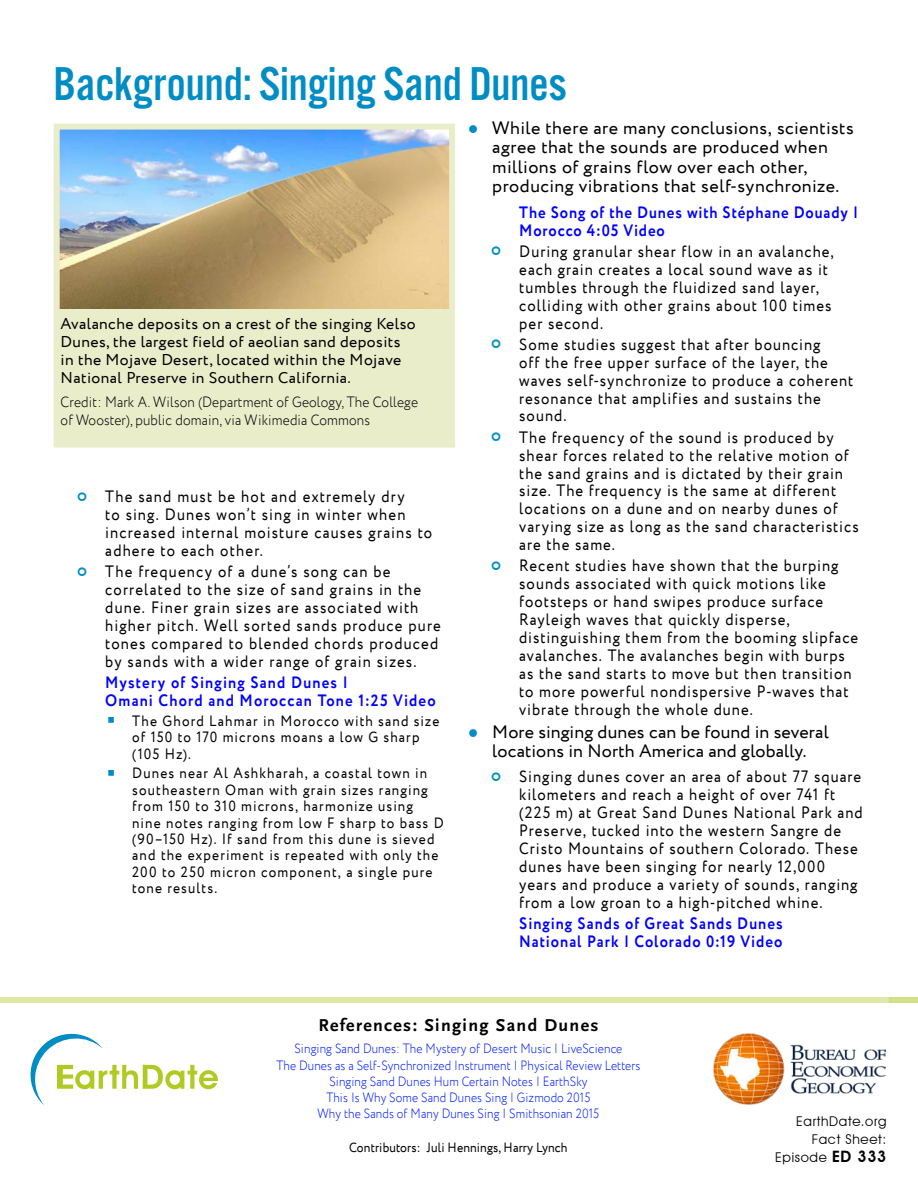
<style>
.page{position:relative;width:918px;height:1188px;background:#fff}
.page>*{position:absolute;margin:0;border:0;box-sizing:border-box;transform-origin:0 0}
.t1{font:49.35px "Alternate Got No 3 D";color:#008dc4}
.t2{font:18px/19.4px "Circe";letter-spacing:.02em;color:#000}
.t3{font:700 18px "Scala Sans Pro";letter-spacing:.075em;color:#000}
.t4{font:16.5px/18px "Circe";letter-spacing:.07em;color:#000;scale:.9 1}
.t5{font:700 16.5px/18px "Circe";letter-spacing:.07em;color:#00f;scale:.9 1}
.t6{font:15.75px/18px "Circe";letter-spacing:.025em;color:#000}
.t7{font:15px/16.5px "Circe";letter-spacing:.08em;color:#000;scale:.9 1}
.t8{font:300 15px/18px "Circe";letter-spacing:.01em;color:#000;scale:.9 1}
.t9{font:300 13.5px/16.2px "Circe";letter-spacing:.01em;color:#001bff;text-align:center;scale:.87 1}
.t10{font:13.5px "Circe";letter-spacing:.01em;color:#000;scale:.9 1}
.t11{font:13.5px/18px "Avant Garde IT Cby BT";letter-spacing:.05em;color:#000;text-align:right}
.s1{color:#008dc4}
.s2{font-weight:600;font-size:15.75px}
</style>
<div class="page">
<img style="left:713px;top:1034px;width:173px;height:71px">
<svg style="left:30px;top:1033px;width:188px;height:72px"></svg>
<div style="left:0;top:998px;width:918px;height:5px;background:#dee7a6"></div>
<div style="left:889px;top:998px;width:29px;height:5px;background:#d2df86"></div>
<svg style="left:53px;top:123px;width:402px;height:325px;background:#c8cab3"></svg>
<h1 class="t1" style="left:53px;top:58px;width:515px">Background: Singing Sand Dunes</h1>
<p class="t6" style="left:61px;top:315px;width:357px">Avalanche deposits on a crest of the singing Kelso Dunes, the largest field of aeolian sand deposits in the Mojave Desert, located within the Mojave National Preserve in Southern California.</p>
<p class="t8" style="left:61px;top:393px;width:399px">Credit: Mark A. Wilson (Department of Geology, The College of Wooster), public domain, via Wikimedia Commons</p>
<p class="t4" style="left:105px;top:488px;width:365px">The sand must be hot and extremely dry<br>to sing. Dunes won’t sing in winter when increased internal moisture causes grains to adhere to each other.</p>
<p class="t4" style="left:105px;top:563px;width:374px">The frequency of a dune’s song can be correlated to the size of sand grains in the dune. Finer grain sizes are associated with higher pitch. Well sorted sands produce pure tones compared to blended chords produced by sands with a wider range of grain sizes.</p>
<p class="t5" style="left:105px;top:674px;width:369px">Mystery of Singing Sand Dunes |<br>Omani Chord and Moroccan Tone 1:25 Video</p>
<p class="t7" style="left:132px;top:713px;width:343px;text-indent:-25px"><span class="s1">▪</span> The Ghord Lahmar in Morocco with sand size of 150 to 170 microns moans a low G sharp (105 Hz).</p>
<p class="t7" style="left:132px;top:765px;width:347px;text-indent:-25px"><span class="s1">▪</span> Dunes near Al Ashkharah, a coastal town in southeastern Oman with grain sizes ranging from 150 to 310 microns, harmonize using nine notes ranging from low F sharp to bass D (90–150 Hz). If sand from this dune is sieved and the experiment is repeated with only the 200 to 250 micron component, a single pure tone results.</p>
<p class="t2" style="left:492px;top:119px;width:363px;text-indent:-24px"><span class="s1">●</span> While there are many conclusions, scientists agree that the sounds are produced when millions of grains flow over each other, producing vibrations that self-synchronize.</p>
<p class="t5" style="left:519px;top:204px;width:378px">The Song of the Dunes with Stéphane Douady |<br>Morocco 4:05 Video</p>
<p class="t4" style="left:519px;top:243px;width:351px">During granular shear flow in an avalanche, each grain creates a local sound wave as it tumbles through the fluidized sand layer, colliding with other grains about 100 times per second.</p>
<p class="t4" style="left:519px;top:336px;width:373px">Some studies suggest that after bouncing<br>off the free upper surface of the layer, the waves self-synchronize to produce a coherent resonance that amplifies and sustains the sound.</p>
<p class="t4" style="left:519px;top:429px;width:379px">The frequency of the sound is produced by shear forces related to the relative motion of the sand grains and is dictated by their grain size. The frequency is the same at different locations on a dune and on nearby dunes of varying size as long as the sand characteristics are the same.</p>
<p class="t4" style="left:519px;top:557px;width:378px">Recent studies have shown that the burping sounds associated with quick motions like footsteps or hand swipes produce surface Rayleigh waves that quickly disperse, distinguishing them from the booming slipface avalanches. The avalanches begin with burps as the sand starts to move but then transition to more powerful nondispersive P-waves that vibrate through the whole dune.</p>
<p class="t2" style="left:468px;top:722px;width:362px;text-align:center"><span class="s1">●</span> More singing dunes can be found in several locations in North America and globally.</p>
<p class="t4" style="left:519px;top:768px;width:383px">Singing dunes cover an area of about 77 square kilometers and reach a height of over 741 ft (225 m) at Great Sand Dunes National Park and Preserve, tucked into the western Sangre de Cristo Mountains of southern Colorado. These dunes have been singing for nearly 12,000 years and produce a variety of sounds, ranging from a low groan to a high-pitched whine.</p>
<p class="t5" style="left:519px;top:915px;width:294px">Singing Sands of Great Sands Dunes<br>National Park | Colorado 0:19 Video</p>
<p class="t3" style="left:318px;top:1014px;width:282px">References: Singing Sand Dunes</p>
<p class="t9" style="left:276px;top:1041px;width:420px">Singing Sand Dunes: The Mystery of Desert Music | LiveScience<br>The Dunes as a Self-Synchronized Instrument | Physical Review Letters Singing Sand Dunes Hum Certain Notes | EarthSky<br>This Is Why Some Sand Dunes Sing | Gizmodo 2015<br>Why the Sands of Many Dunes Sing | Smithsonian 2015</p>
<p class="t10" style="left:349px;top:1139px;width:244px">Contributors: Juli Hennings, Harry Lynch</p>
<p class="t11" style="left:775px;top:1113px;width:113px">EarthDate.org<br>Fact Sheet:<br>Episode <span class="s2">ED 333</span></p>
</div>
